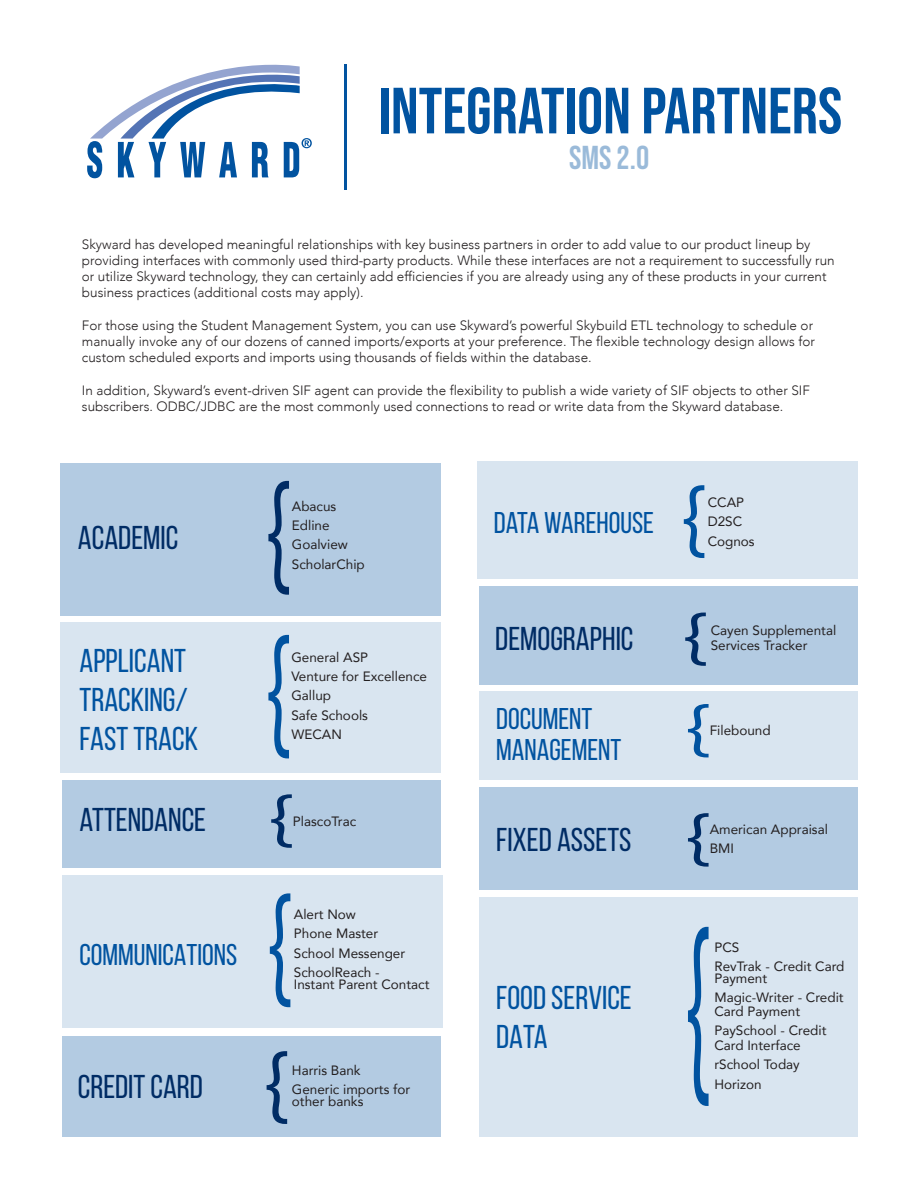
<style>
.page{position:relative;width:918px;height:1188px;background:#fff}
.page>*{position:absolute;margin:0;border:0;box-sizing:border-box;transform-origin:0 0}
.t1{font:65.1px "Bebas Neue";color:#0153a0}
.t2{font:33px "Bebas Neue";color:#002c65}
.t3{font:33px/39px "Bebas Neue";color:#0153a0}
.t4{font:33px "Bebas Neue";color:rgb(1 83 160/.4)}
.t5{font:30px/31.5px "Bebas Neue";color:#0153a0}
.t6{font:300 13.5px/16.2px "Avenir";color:#231f20}
.t7{font:13.5px/19.2px "Avenir";color:#231f20}
</style>
<div class="page">
<div style="left:61px;top:463px;width:380px;height:152px;background:#b3cbe2"></div>
<svg style="left:268px;top:481px;width:21px;height:114px"></svg>
<div style="left:62px;top:875px;width:380px;height:153px;background:#d9e5f0"></div>
<svg style="left:270px;top:893px;width:20px;height:114px"></svg>
<div style="left:62px;top:780px;width:379px;height:88px;background:#b3cbe2"></div>
<svg style="left:271px;top:794px;width:21px;height:54px"></svg>
<div style="left:62px;top:1037px;width:379px;height:100px;background:#b3cbe2"></div>
<svg style="left:267px;top:1051px;width:20px;height:73px"></svg>
<div style="left:478px;top:462px;width:380px;height:117px;background:#d9e5f0"></div>
<svg style="left:684px;top:485px;width:20px;height:73px"></svg>
<div style="left:479px;top:586px;width:379px;height:98px;background:#b3cbe2"></div>
<svg style="left:685px;top:613px;width:21px;height:53px"></svg>
<div style="left:61px;top:622px;width:380px;height:151px;background:#d9e5f0"></div>
<svg style="left:268px;top:635px;width:21px;height:123px"></svg>
<div style="left:479px;top:691px;width:379px;height:89px;background:#d9e5f0"></div>
<svg style="left:688px;top:704px;width:21px;height:53px"></svg>
<div style="left:479px;top:787px;width:379px;height:102px;background:#b3cbe2"></div>
<svg style="left:688px;top:813px;width:21px;height:54px"></svg>
<div style="left:479px;top:897px;width:379px;height:240px;background:#d9e5f0"></div>
<svg style="left:688px;top:927px;width:21px;height:179px"></svg>
<svg style="left:87px;top:65px;width:225px;height:113px"></svg>
<hr style="left:344px;top:65px;width:2px;height:125px;background:#0153a0">
<h1 class="t1" style="left:378px;top:74px;width:465px">INTEGRATION PARTNERS</h1>
<h2 class="t4" style="left:569px;top:139px;width:82px">SMS 2.0</h2>
<p class="t6" style="left:82px;top:236px;width:754px">Skyward has developed meaningful relationships with key business partners in order to add value to our product lineup by providing interfaces with commonly used third-party products. While these interfaces are not a requirement to successfully run or utilize Skyward technology, they can certainly add efficiencies if you are already using any of these products in your current business practices (additional costs may apply).</p>
<p class="t6" style="left:82px;top:317px;width:734px">For those using the Student Management System, you can use Skyward’s powerful Skybuild ETL technology to schedule or manually invoke any of our dozens of canned imports/exports at your preference. The flexible technology design allows for custom scheduled exports and imports using thousands of fields within the database.</p>
<p class="t6" style="left:82px;top:382px;width:729px">In addition, Skyward’s event-driven SIF agent can provide the flexibility to publish a wide variety of SIF objects to other SIF subscribers. ODBC/JDBC are the most commonly used connections to read or write data from the Skyward database.</p>
<h2 class="t2" style="left:78px;top:520px;width:102px">ACADEMIC</h2>
<h2 class="t3" style="left:79px;top:641px;width:120px">APPLICANT<br>TRACKING/<br>FAST TRACK</h2>
<p class="t7" style="left:292px;top:496px;width:75px">Abacus<br>Edline<br>Goalview<br>ScholarChip</p>
<p class="t7" style="left:291px;top:647px;width:137px">General ASP<br>Venture for Excellence<br>Gallup<br>Safe Schools<br>WECAN</p>
<h2 class="t2" style="left:79px;top:802px;width:128px">ATTENDANCE</h2>
<p class="t7" style="left:293px;top:811px;width:65px">PlascoTrac</p>
<h3 class="t5" style="left:79px;top:939px;width:159px">COMMUNICATIONS</h3>
<p class="t7" style="left:294px;top:904px;width:113px">Alert Now<br>Phone Master<br>School Messenger<br>SchoolReach -</p>
<p class="t7" style="left:294px;top:974px;width:137px">Instant Parent Contact</p>
<h2 class="t2" style="left:78px;top:1069px;width:127px">CREDIT CARD</h2>
<p class="t7" style="left:292px;top:1060px;width:120px">Harris Bank<br>Generic imports for</p>
<p class="t7" style="left:292px;top:1092px;width:73px">other banks</p>
<h3 class="t5" style="left:494px;top:507px;width:162px">DATA WAREHOUSE</h3>
<h2 class="t2" style="left:495px;top:621px;width:140px">DEMOGRAPHIC</h2>
<h3 class="t5" style="left:496px;top:702px;width:127px">DOCUMENT<br>MANAGEMENT</h3>
<p class="t7" style="left:708px;top:492px;width:49px">CCAP<br>D2SC<br>Cognos</p>
<p class="t7" style="left:711px;top:621px;width:127px">Cayen Supplemental</p>
<p class="t7" style="left:711px;top:636px;width:98px">Services Tracker</p>
<p class="t7" style="left:710px;top:721px;width:63px">Filebound</p>
<h2 class="t2" style="left:496px;top:821px;width:137px">FIXED ASSETS</h2>
<p class="t7" style="left:710px;top:819px;width:120px">American Appraisal<br>BMI</p>
<h2 class="t3" style="left:496px;top:978px;width:137px">FOOD SERVICE<br>DATA</h2>
<p class="t7" style="left:714px;top:937px;width:132px">PCS<br>RevTrak - Credit Card</p>
<p class="t7" style="left:714px;top:969px;width:131px">Payment<br>Magic-Writer - Credit</p>
<p class="t7" style="left:714px;top:1001px;width:114px">Card Payment<br>PaySchool - Credit</p>
<p class="t7" style="left:714px;top:1035px;width:88px;text-align:justify">Card Interface rSchool Today Horizon</p>
</div>
